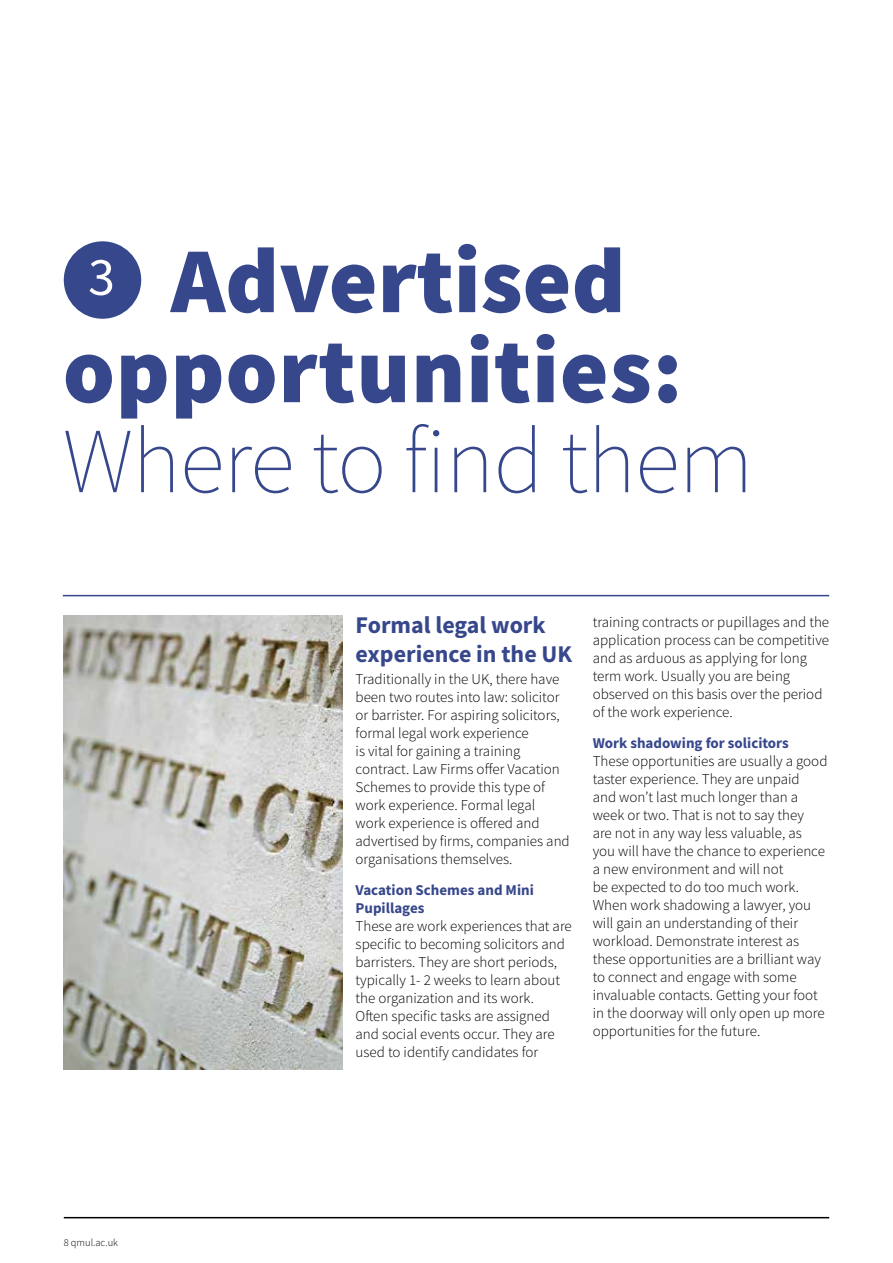
<style>
.page{position:relative;width:893px;height:1263px;background:#fff}
.page>*{position:absolute;margin:0;border:0;box-sizing:border-box;transform-origin:0 0}
.t1{font:900 93px/90px "Source Sans Pro";letter-spacing:.01em;color:#36478b;text-align:center}
.t2{font:200 93px "Source Sans Pro";letter-spacing:-.01em;color:#36478b}
.t3{font:54px "Source Sans Pro";color:#fff}
.t4{font:700 24px/28.8px "Source Sans Pro";color:#36478b}
.t5{font:300 15px/18px "Source Sans Pro";color:#000}
.t6{font:700 15px/18px "Source Sans Pro";color:#36478b}
.t7{font:300 10.5px "Source Sans Pro";color:#000}
</style>
<div class="page">
<hr style="left:64px;top:1217px;width:765px;height:1px;background:#000">
<img style="left:64px;top:615px;width:279px;height:454px">
<div style="left:64px;top:241px;width:77px;height:78px;background:#36478b;border-radius:50%"></div>
<hr style="left:63px;top:595px;width:766px;height:1px;background:#36478b">
<h1 class="t1" style="left:63px;top:235px;width:621px">Advertised opportunities:</h1>
<h1 class="t2" style="left:63px;top:405px;width:692px">Where to find them</h1>
<h2 class="t3" style="left:88px;top:243px;width:28px">3</h2>
<p class="t7" style="left:64px;top:1236px;width:56px">8 qmul.ac.uk</p>
<h3 class="t4" style="left:356px;top:610px;width:218px">Formal legal work experience in the UK</h3>
<p class="t5" style="left:356px;top:670px;width:216px">Traditionally in the UK, there have been two routes into law: solicitor or barrister. For aspiring solicitors, formal legal work experience<br>is vital for gaining a training contract. Law Firms offer Vacation<br>Schemes to provide this type of work experience. Formal legal<br>work experience is offered and advertised by firms, companies and organisations themselves.</p>
<p class="t6" style="left:356px;top:881px;width:180px">Vacation Schemes and Mini<br>Pupillages</p>
<p class="t5" style="left:356px;top:917px;width:218px">These are work experiences that are specific to becoming solicitors and barristers. They are short periods, typically 1- 2 weeks to learn about the organization and its work.<br>Often specific tasks are assigned and social events occur. They are used to identify candidates for</p>
<p class="t5" style="left:593px;top:613px;width:238px">training contracts or pupillages and the application process can be competitive and as arduous as applying for long term work. Usually you are being observed on this basis over the period of the work experience.</p>
<p class="t6" style="left:593px;top:734px;width:198px">Work shadowing for solicitors</p>
<p class="t5" style="left:593px;top:752px;width:236px">These opportunities are usually a good taster experience. They are unpaid<br>and won’t last much longer than a week or two. That is not to say they<br>are not in any way less valuable, as you will have the chance to experience a new environment and will not<br>be expected to do too much work.<br>When work shadowing a lawyer, you will gain an understanding of their workload. Demonstrate interest as these opportunities are a brilliant way to connect and engage with some invaluable contacts. Getting your foot in the doorway will only open up more opportunities for the future.</p>
</div>
